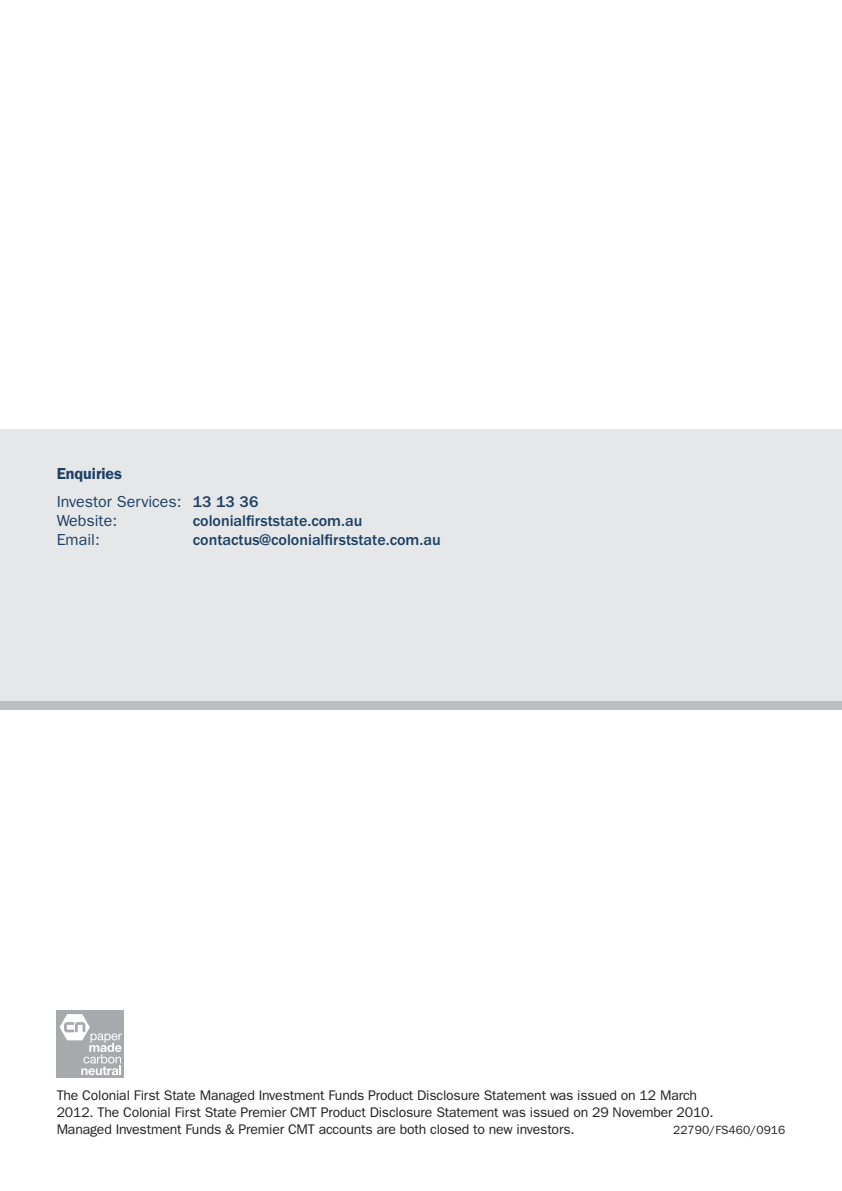
<style>
.page{position:relative;width:842px;height:1191px;background:#fff}
.page>*{position:absolute;margin:0;border:0;box-sizing:border-box;transform-origin:0 0}
.CFS_03_DocHead_Subte{font:500 16px "ITC Franklin Gothic Std";color:#1b4064}
.CFS_03_DocHead_Subte-2{font:16px/19.2px "ITC Franklin Gothic Std";color:#1b4064}
.CFS_03_DocHead_Subte-3{font:600 16px "ITC Franklin Gothic Std";color:#1b4064}
.CFS_11_Footnote_Disc{font:14px/17px "ITC Franklin Gothic Std";letter-spacing:-.015em;color:#231f20}
.CFS_11_Footnote_Disc-2{font:12px "ITC Franklin Gothic Std";color:#231f20}
.s1{font-weight:500}
</style>
<div class="page">
<div style="left:0;top:429px;width:842px;height:271px;background:#e6e7e9"></div>
<div style="left:0;top:700px;width:842px;height:9px;background:#bcbdc0"></div>
<div style="left:57px;top:1010px;width:67px;height:67px;background:#a8a9ad"></div>
<svg style="left:60px;top:1014px;width:62px;height:61px"></svg>
<p class="CFS_03_DocHead_Subte-3" style="left:57px;top:464px;width:67px">Enquiries</p>
<p class="CFS_03_DocHead_Subte-2" style="left:57px;top:492px;width:203px">Investor Services: <span class="s1">13 13 36<br></span>Website:</p>
<p class="CFS_03_DocHead_Subte" style="left:193px;top:512px;width:171px">colonialfirststate.com.au</p>
<p class="CFS_03_DocHead_Subte-2" style="left:57px;top:530px;width:45px">Email:</p>
<p class="CFS_03_DocHead_Subte" style="left:193px;top:531px;width:249px">contactus@colonialfirststate.com.au</p>
<p class="CFS_11_Footnote_Disc" style="left:57px;top:1087px;width:658px">The Colonial First State Managed Investment Funds Product Disclosure Statement was issued on 12 March<br>2012. The Colonial First State Premier CMT Product Disclosure Statement was issued on 29 November 2010.<br>Managed Investment Funds &amp; Premier CMT accounts are both closed to new investors.</p>
<p class="CFS_11_Footnote_Disc-2" style="left:673px;top:1123px;width:114px">22790/FS460/0916</p>
</div>
